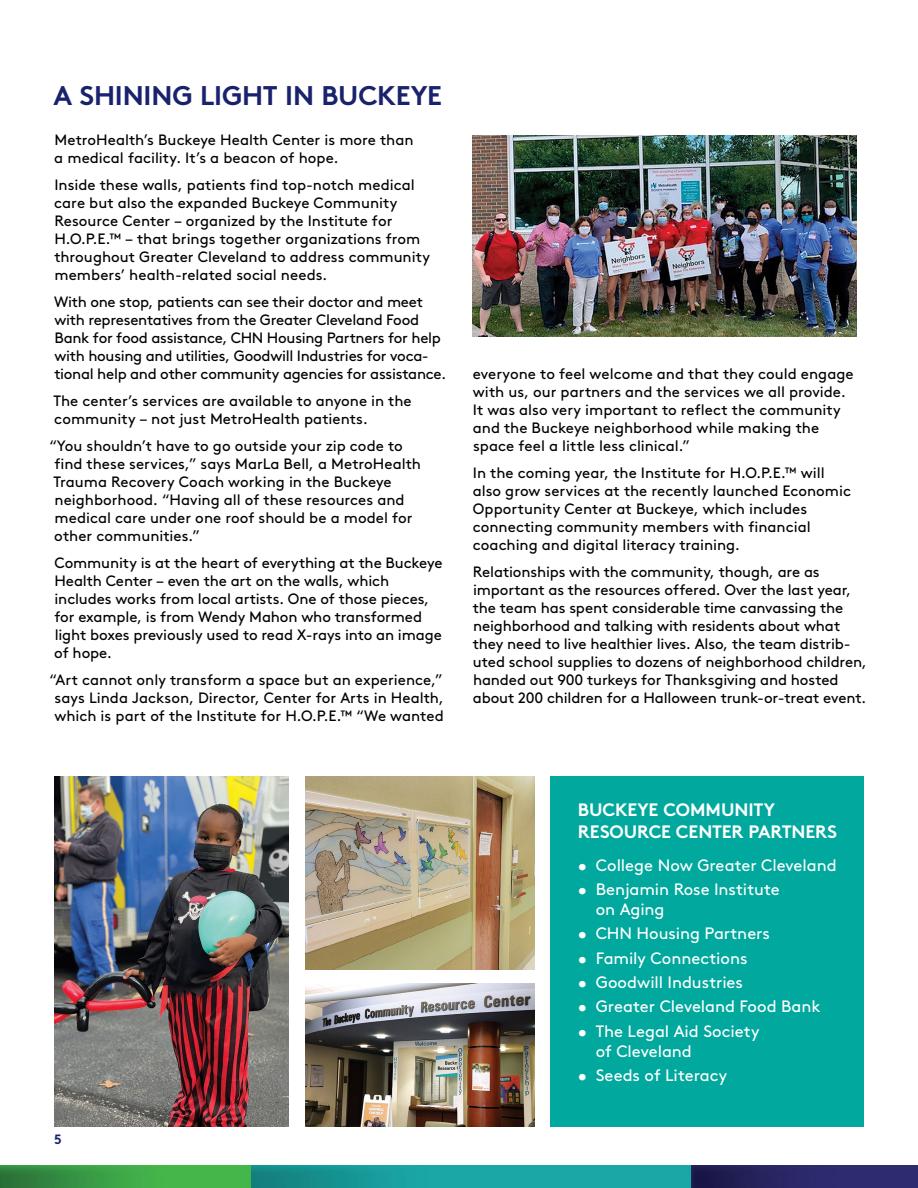
<style>
.page{position:relative;width:918px;height:1188px;background:#fff}
.page>*{position:absolute;margin:0;border:0;box-sizing:border-box;transform-origin:0 0}
.t1{font:700 27px "Brown";letter-spacing:-.005em;color:#19226d}
.t2{font:700 18px/21.6px "Brown";letter-spacing:-.005em;color:#fff}
.t3{font:16.5px/19.8px "Brown";letter-spacing:-.005em;color:#fff}
.t4{font:15px/18px "Brown";letter-spacing:-.005em;color:#000}
.t5{font:700 13.5px "Brown";color:#19226d}
</style>
<div class="page">
<img style="left:0;top:1166px;width:918px;height:22px">
<img style="left:305px;top:983px;width:230px;height:143px">
<img style="left:472px;top:135px;width:385px;height:201px">
<img style="left:305px;top:776px;width:230px;height:194px">
<img style="left:54px;top:776px;width:235px;height:350px">
<div style="left:551px;top:776px;width:313px;height:350px;background:#00a89d"></div>
<h1 class="t1" style="left:54px;top:73px;width:390px">A SHINING LIGHT IN BUCKEYE</h1>
<p class="t4" style="left:54px;top:130px;width:361px">MetroHealth’s Buckeye Health Center is more than a medical facility. It’s a beacon of hope.</p>
<p class="t4" style="left:54px;top:175px;width:377px">Inside these walls, patients find top-notch medical care but also the expanded Buckeye Community Resource Center – organized by the Institute for H.O.P.E.™ – that brings together organizations from throughout Greater Cleveland to address community members’ health-related social needs.</p>
<p class="t4" style="left:54px;top:292px;width:393px">With one stop, patients can see their doctor and meet with representatives from the Greater Cleveland Food Bank for food assistance, CHN Housing Partners for help with housing and utilities, Goodwill Industries for voca&shy;tional help and other community agencies for assistance.</p>
<p class="t4" style="left:53px;top:391px;width:360px">The center’s services are available to anyone in the community – not just MetroHealth patients.</p>
<p class="t4" style="left:49px;top:436px;width:373px">“You shouldn’t have to go outside your zip code to find these services,” says MarLa Bell, a MetroHealth Trauma Recovery Coach working in the Buckeye neighborhood. “Having all of these resources and medical care under one roof should be a model for other communities.”</p>
<p class="t4" style="left:54px;top:553px;width:390px">Community is at the heart of everything at the Buckeye Health Center – even the art on the walls, which includes works from local artists. One of those pieces, for example, is from Wendy Mahon who transformed light boxes previously used to read X-rays into an image of hope.</p>
<p class="t4" style="left:49px;top:670px;width:396px;text-align:center">“Art cannot only transform a space but an experience,” says Linda Jackson, Director, Center for Arts in Health, which is part of the Institute for H.O.P.E.™ “We wanted</p>
<p class="t4" style="left:473px;top:364px;width:382px">everyone to feel welcome and that they could engage with us, our partners and the services we all provide.<br>It was also very important to reflect the community and the Buckeye neighborhood while making the space feel a little less clinical.”</p>
<p class="t4" style="left:473px;top:463px;width:380px">In the coming year, the Institute for H.O.P.E.™ will also grow services at the recently launched Economic Opportunity Center at Buckeye, which includes connecting community members with financial coaching and digital literacy training.</p>
<p class="t4" style="left:473px;top:562px;width:396px">Relationships with the community, though, are as important as the resources offered. Over the last year, the team has spent considerable time canvassing the neighborhood and talking with residents about what they need to live healthier lives. Also, the team distrib&shy;uted school supplies to dozens of neighborhood children, handed out 900 turkeys for Thanksgiving and hosted about 200 children for a Halloween trunk-or-treat event.</p>
<p class="t5" style="left:54px;top:1128px;width:9px">5</p>
<p class="t2" style="left:578px;top:797px;width:261px">BUCKEYE COMMUNITY<br>RESOURCE CENTER PARTNERS</p>
<p class="t3" style="left:578px;top:854px;width:260px">• College Now Greater Cleveland</p>
<p class="t3" style="left:596px;top:878px;width:185px;text-indent:-18px">• Benjamin Rose Institute on Aging</p>
<p class="t3" style="left:578px;top:922px;width:194px">• CHN Housing Partners</p>
<p class="t3" style="left:578px;top:947px;width:171px">• Family Connections</p>
<p class="t3" style="left:578px;top:971px;width:167px">• Goodwill Industries</p>
<p class="t3" style="left:578px;top:995px;width:244px">• Greater Cleveland Food Bank</p>
<p class="t3" style="left:596px;top:1020px;width:165px;text-indent:-18px">• The Legal Aid Society of Cleveland</p>
<p class="t3" style="left:578px;top:1064px;width:151px">• Seeds of Literacy</p>
</div>
